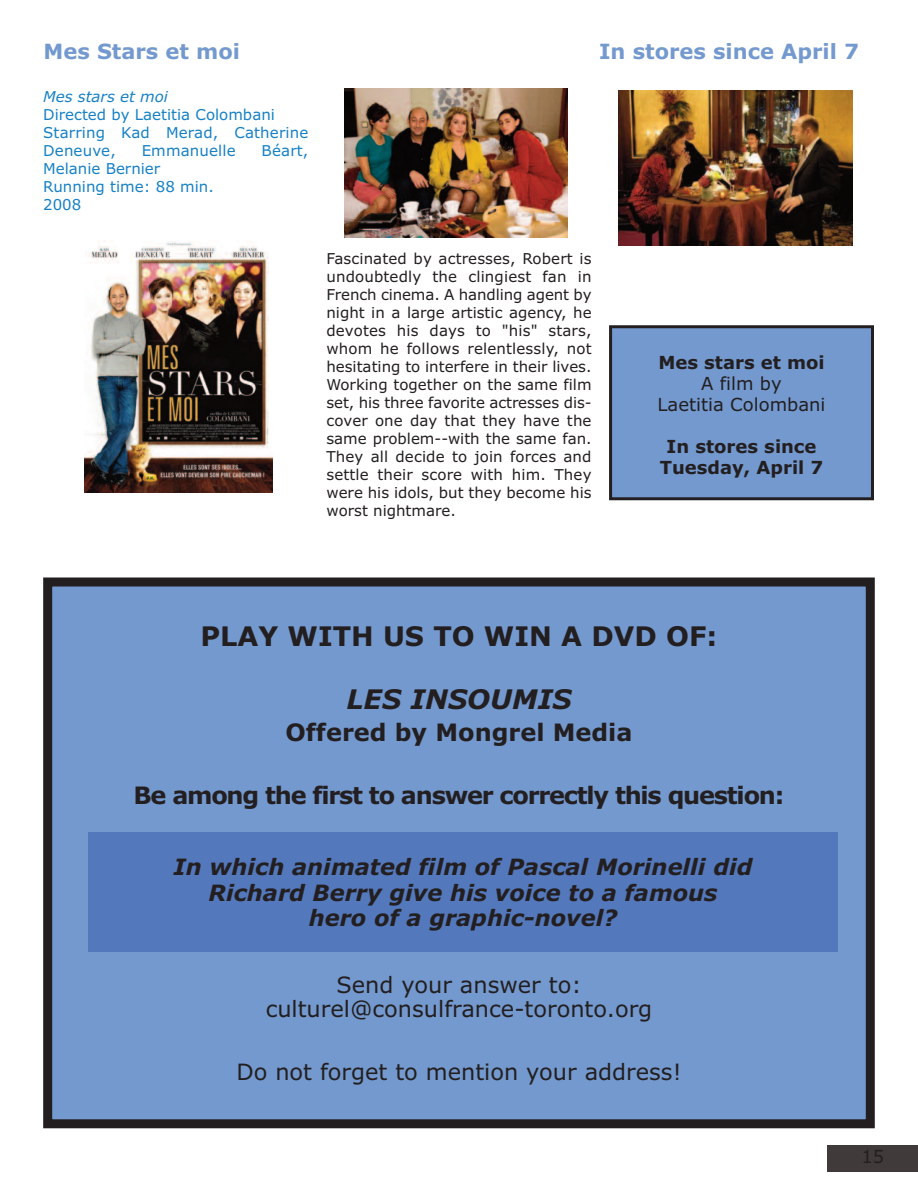
<style>
.page{position:relative;width:918px;height:1188px;background:#fff}
.page>*{position:absolute;margin:0;border:0;box-sizing:border-box;transform-origin:0 0}
.t1{font:700 27px "Verdana";color:#231f20}
.t2{font:italic 700 27px "Verdana";color:#231f20}
.t3{font:700 24px "Verdana";letter-spacing:-.05em;color:#231f20}
.t4{font:700 24px "Verdana";color:#231f20}
.t5{font:italic 700 22.5px/25.5px "Verdana";color:#231f20;text-align:center}
.t6{font:22.5px/24px "Verdana";color:#231f20;text-align:center}
.t7{font:700 21px "Verdana";color:#7399cf}
.t8{font:700 18px/21px "Verdana";color:#231f20;text-align:center}
.t9{font:18px/21px "Verdana";color:#231f20;text-align:center}
.t10{font:15px/18px "Verdana";color:#231f20;text-align:justify}
.t11{font:15px/18px "Verdana";color:#1781c5}
.t12{font:italic 15px "Verdana";color:#1781c5}
</style>
<div class="page">
<div style="left:48px;top:582px;width:822px;height:542px;background:#7399cf"></div>
<div style="left:43px;top:578px;width:832px;height:550px;border:9px solid #231f20"></div>
<div style="left:88px;top:832px;width:750px;height:120px;background:#5378bc"></div>
<div style="left:827px;top:1145px;width:91px;height:27px;background:#403b3a"></div>
<div style="left:611px;top:327px;width:262px;height:172px;background:#7399cf"></div>
<div style="left:609px;top:325px;width:265px;height:175px;border:3px solid #231f20"></div>
<img style="left:344px;top:89px;width:223px;height:148px">
<img style="left:84px;top:240px;width:189px;height:252px">
<img style="left:619px;top:90px;width:233px;height:155px">
<h3 class="t7" style="left:44px;top:40px;width:198px">Mes Stars et moi</h3>
<h3 class="t7" style="left:599px;top:40px;width:262px">In stores since April 7</h3>
<p class="t12" style="left:43px;top:88px;width:126px">Mes stars et moi</p>
<p class="t11" style="left:43px;top:106px;width:267px">Directed by Laetitia Colombani<br>Starring Kad Merad, Catherine<br>Deneuve,</p>
<p class="t11" style="left:142px;top:142px;width:96px">Emmanuelle</p>
<p class="t11" style="left:262px;top:142px;width:48px">Béart,</p>
<p class="t11" style="left:43px;top:160px;width:172px">Melanie Bernier<br>Running time: 88 min.<br>2008</p>
<p class="t10" style="left:326px;top:250px;width:267px">Fascinated by actresses, Robert is undoubtedly the clingiest fan in French cinema. A handling agent by night in a large artistic agency, he devotes his days to "his" stars, whom he follows relentlessly, not hesitating to interfere in their lives.<br>Working together on the same film set, his three favorite actresses dis&shy;cover one day that they have the same problem--with the same fan.<br>They all decide to join forces and settle their score with him. They were his idols, but they become his worst nightmare.</p>
<p class="t8" style="left:658px;top:352px;width:168px">Mes stars et moi</p>
<p class="t9" style="left:658px;top:373px;width:169px">A film by<br>Laetitia Colombani</p>
<p class="t8" style="left:660px;top:436px;width:165px">In stores since<br>Tuesday, April 7</p>
<h1 class="t1" style="left:201px;top:621px;width:518px">PLAY WITH US TO WIN A DVD OF:</h1>
<h1 class="t2" style="left:346px;top:684px;width:227px">LES INSOUMIS</h1>
<h2 class="t4" style="left:285px;top:718px;width:349px">Offered by Mongrel Media</h2>
<h2 class="t3" style="left:134px;top:781px;width:652px">Be among the first to answer correctly this question:</h2>
<h3 class="t5" style="left:174px;top:855px;width:580px">In which animated film of Pascal Morinelli did<br>Richard Berry give his voice to a famous<br>hero of a graphic-novel?</h3>
<h3 class="t6" style="left:266px;top:973px;width:388px">Send your answer to: culturel@consulfrance-toronto.org</h3>
<h3 class="t6" style="left:236px;top:1060px;width:447px">Do not forget to mention your address!</h3>
<p class="t9" style="left:861px;top:1147px;width:24px">15</p>
</div>
